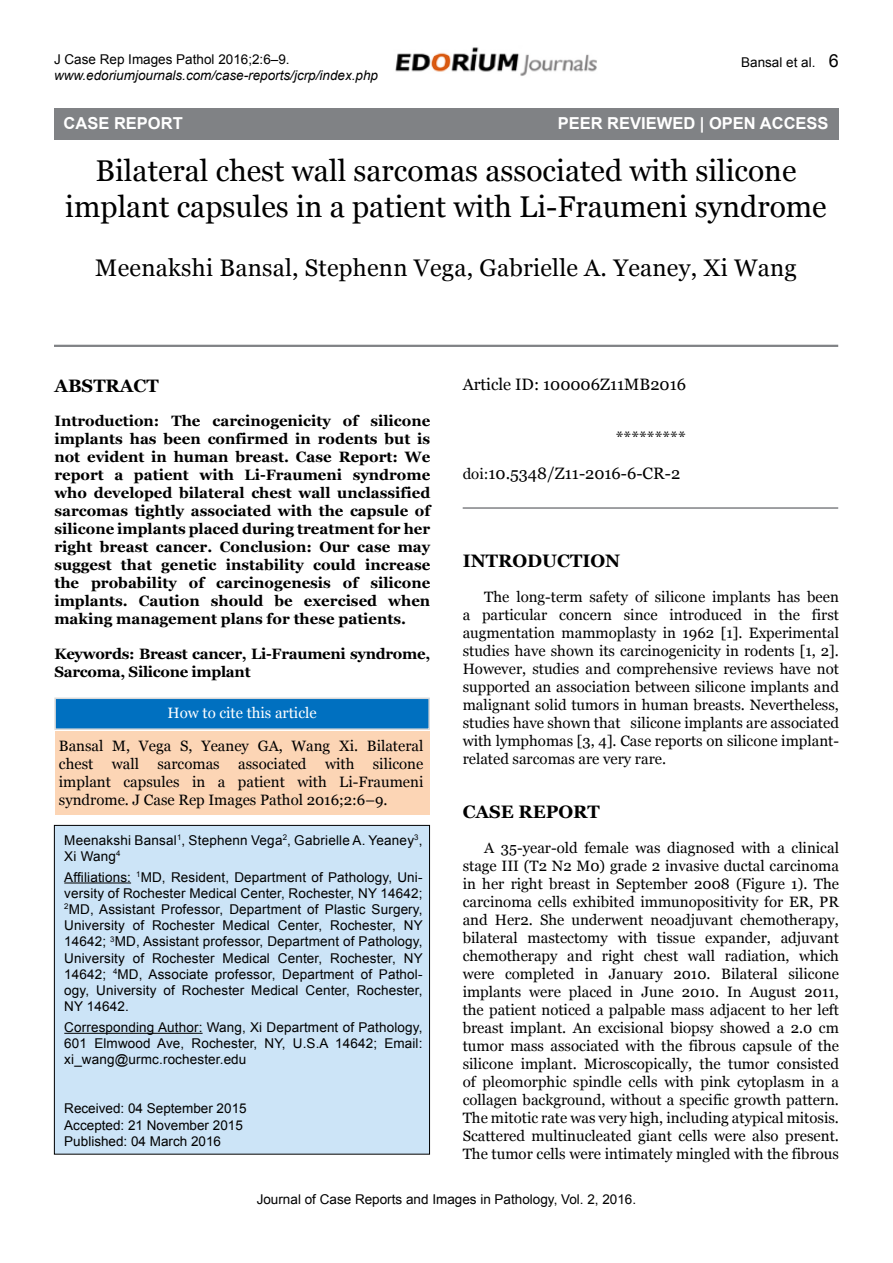
<style>
.page{position:relative;width:893px;height:1263px;background:#fff}
.page>*{position:absolute;margin:0;border:0;box-sizing:border-box;transform-origin:0 0}
.t1{font:30px/36px "Georgia";color:#000;text-align:center}
.t2{font:24px "Georgia";letter-spacing:.01em;color:#000}
.t3{font:700 18px "Georgia";color:#000}
.t4{font:16.5px "Georgia";color:#000}
.t5{font:700 16.5px "Arial";color:#fff}
.t6{font:15px/18px "Georgia";color:#000;text-align:justify}
.t7{font:700 15px/18px "Georgia";color:#000;text-align:justify}
.t8{font:700 15px/18px "Georgia";letter-spacing:-.02em;color:#000}
.t9{font:15px "Georgia";color:#fff}
.t10{font:13.5px/16.2px "Arial";color:#000}
.t11{font:italic 13.5px "Arial";color:#000}
.s1{font-size:18px}
.s2{font-size:15px}
</style>
<div class="page">
<img style="left:395px;top:47px;width:202px;height:29px">
<hr style="left:54px;top:345px;width:784px;height:2px;background:#808285">
<div style="left:54px;top:825px;width:376px;height:329px;background:#cce4f7"></div>
<div style="left:54px;top:825px;width:376px;height:329px;border:1px solid #000"></div>
<div style="left:55px;top:731px;width:375px;height:83px;background:#fcd5b5"></div>
<div style="left:54px;top:697px;width:376px;height:33px;background:#0070c0;border:2px solid #d9d9d9"></div>
<hr style="left:64px;top:882px;width:67px;height:1px;background:#000">
<hr style="left:64px;top:1033px;width:139px;height:1px;background:#000">
<hr style="left:463px;top:507px;width:375px;height:2px;background:#808285">
<div style="left:54px;top:108px;width:784px;height:32px;background:#808285"></div>
<p class="t10" style="left:54px;top:51px;width:237px">J Case Rep Images Pathol 2016;2:6–9.</p>
<p class="t11" style="left:54px;top:67px;width:326px">www.edoriumjournals.com/case-reports/jcrp/index.php</p>
<p class="t10" style="left:741px;top:54px;width:99px">Bansal et al. <span class="s1">6</span></p>
<p class="t5" style="left:696px;top:112px;width:10px">OPE</p>
<p class="t5" style="left:730px;top:112px;width:27px">N ACCESS</p>
<h1 class="t1" style="left:65px;top:153px;width:763px">Bilateral chest wall sarcomas associated with silicone implant capsules in a patient with Li-Fraumeni syndrome</h1>
<h2 class="t2" style="left:95px;top:253px;width:703px">Meenakshi Bansal, Stephenn Vega, Gabrielle A. Yeaney, Xi Wang</h2>
<p class="t5" style="left:64px;top:112px;width:121px">CASE REPORT</p>
<p class="t5" style="left:558px;top:112px;width:164px">PEER REVIEWED | OPE</p>
<p class="t5" style="left:744px;top:112px;width:29px">N ACCESS</p>
<p class="t3" style="left:54px;top:374px;width:106px">Abstract</p>
<p class="t7" style="left:54px;top:412px;width:377px">Introduction: The carcinogenicity of silicone implants has been confirmed in rodents but is not evident in human breast. Case Report: We report a patient with Li-Fraumeni syndrome who developed bilateral chest wall unclassified sarcomas tightly associated with the capsule of silicone implants placed during treatment for her right breast cancer. Conclusion: Our case may suggest that genetic instability could increase the probability of carcinogenesis of silicone implants. Caution should be exercised when making management plans for these patients.</p>
<p class="t8" style="left:54px;top:644px;width:377px">Keywords: Breast cancer, Li-Fraumeni syndrome,<br>Sarcoma, Silicone implant</p>
<p class="t9" style="left:168px;top:704px;width:151px">How to cite this article</p>
<p class="t6" style="left:59px;top:737px;width:366px">Bansal M, Vega S, Yeaney GA, Wang Xi. Bilateral chest wall sarcomas associated with silicone implant capsules in a patient with Li-Fraumeni syndrome. J Case Rep Images Pathol 2016;2:6–9.</p>
<p class="t10" style="left:64px;top:832px;width:360px">Meenakshi Bansal<sup>1</sup>, Stephenn Vega<sup>2</sup>, Gabrielle A. Yeaney<sup>3</sup>,<br>Xi Wang<sup>4</sup></p>
<p class="t10" style="left:64px;top:869px;width:360px;text-align:justify">Affiliations: <sup>1</sup>MD, Resident, Department of Pathology, Uni&shy;versity of Rochester Medical Center, Rochester, NY 14642; <sup>2</sup>MD, Assistant Professor, Department of Plastic Surgery, University of Rochester Medical Center, Rochester, NY 14642; <sup>3</sup>MD, Assistant professor, Department of Pathology, University of Rochester Medical Center, Rochester, NY 14642; <sup>4</sup>MD, Associate professor, Department of Pathol&shy;ogy, University of Rochester Medical Center, Rochester, NY 14642.</p>
<p class="t10" style="left:64px;top:1019px;width:360px;text-align:justify">Corresponding Author: Wang, Xi Department of Pathology, 601 Elmwood Ave, Rochester, NY, U.S.A 14642; Email: xi_wang@urmc.rochester.edu</p>
<p class="t10" style="left:64px;top:1101px;width:184px">Received: 04 September 2015<br>Accepted: 21 November 2015<br>Published: 04 March 2016</p>
<p class="t4" style="left:463px;top:375px;width:225px">Article ID: 100006Z11MB2016</p>
<p class="t4" style="left:616px;top:427px;width:72px">*********</p>
<p class="t4" style="left:463px;top:464px;width:219px"><span class="s2">doi:</span>10.5348/Z11-2016-6-CR-2</p>
<p class="t3" style="left:463px;top:549px;width:159px">iNTRODUCTION</p>
<p class="t6" style="left:463px;top:588px;width:378px;text-indent:22px">The long-term safety of silicone implants has been a particular concern since introduced in the first augmentation mammoplasty in 1962 [1]. Experimental studies have shown its carcinogenicity in rodents [1, 2].<br>However, studies and comprehensive reviews have not supported an association between silicone implants and malignant solid tumors in human breasts. Nevertheless, studies have shown that silicone implants are associated with lymphomas [3, 4]. Case reports on silicone implant&shy;related sarcomas are very rare.</p>
<p class="t3" style="left:463px;top:800px;width:125px">CASE REPORT</p>
<p class="t6" style="left:463px;top:839px;width:378px;text-indent:22px">A 35-year-old female was diagnosed with a clinical stage III (T2 N2 M0) grade 2 invasive ductal carcinoma in her right breast in September 2008 (Figure 1). The carcinoma cells exhibited immunopositivity for ER, PR and Her2. She underwent neoadjuvant chemotherapy, bilateral mastectomy with tissue expander, adjuvant chemotherapy and right chest wall radiation, which were completed in January 2010. Bilateral silicone implants were placed in June 2010. In August 2011, the patient noticed a palpable mass adjacent to her left breast implant. An excisional biopsy showed a 2.0 cm tumor mass associated with the fibrous capsule of the silicone implant. Microscopically, the tumor consisted of pleomorphic spindle cells with pink cytoplasm in a collagen background, without a specific growth pattern.<br>The mitotic rate was very high, including atypical mitosis.<br>Scattered multinucleated giant cells were also present.<br>The tumor cells were intimately mingled with the fibrous</p>
<p class="t10" style="left:257px;top:1191px;width:381px">Journal of Case Reports and Images in Pathology, Vol. 2, 2016.</p>
</div>
